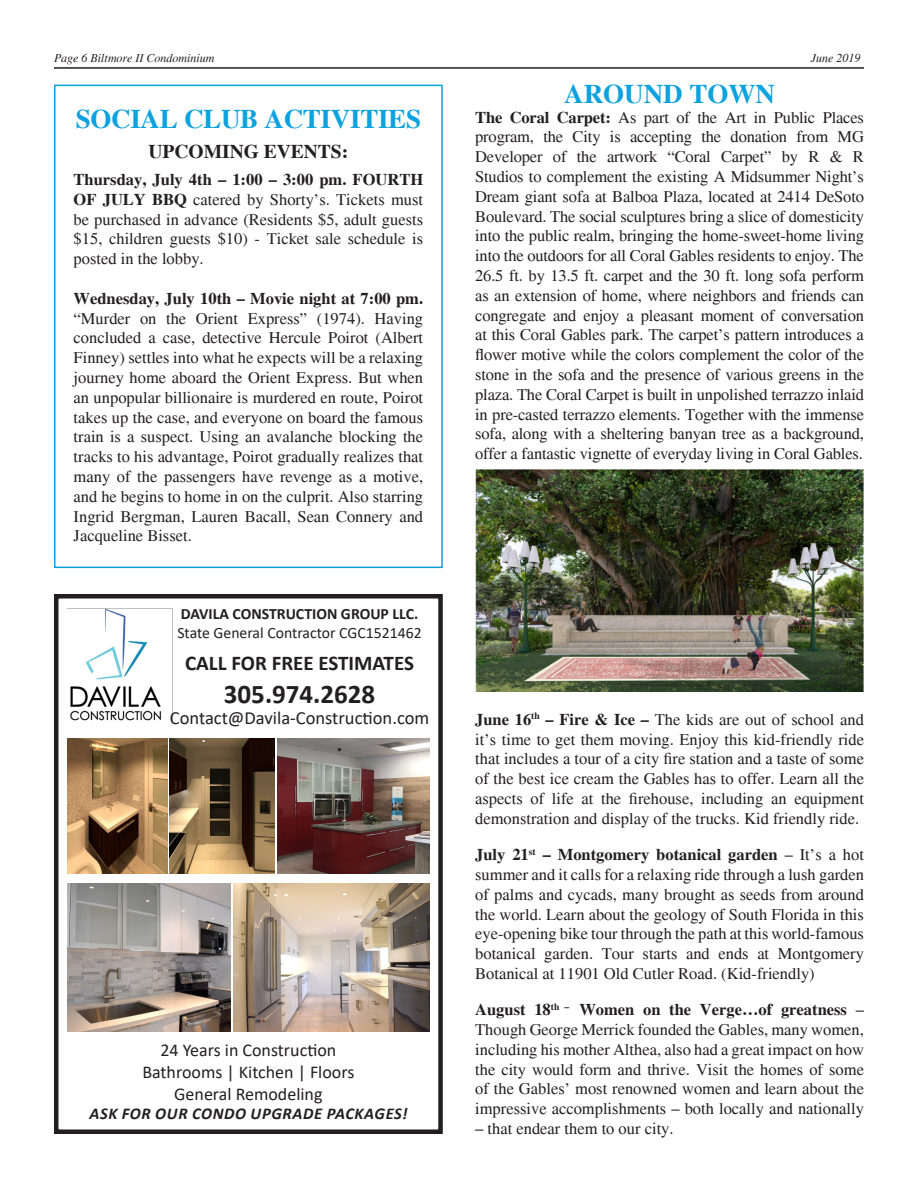
<style>
.page{position:relative;width:918px;height:1188px;background:#fff}
.page>*{position:absolute;margin:0;border:0;box-sizing:border-box;transform-origin:0 0}
.t1{font:700 27px "Times";letter-spacing:-.01em;color:#0ca2df}
.t2{font:700 27px "Calibri";color:#231f20}
.t3{font:700 21px "Calibri";color:#231f20}
.t4{font:700 19.5px "Times";color:#231f20}
.t5{font:18.6px "Calibri";color:#231f20}
.t6{font:18px/21.6px "Calibri";color:#231f20;text-align:center}
.t7{font:16.5px/19.8px "Times";color:#231f20;text-align:justify}
.t8{font:italic 700 16.5px "Calibri";letter-spacing:.04em;color:#231f20}
.t9{font:15.75px/18.9px "Calibri";color:#231f20}
.t10{font:italic 12px "Times";color:#231f20}
.s1{font-weight:700}
</style>
<div class="page">
<hr style="left:54px;top:67px;width:810px;height:2px;background:#231f20">
<div style="left:54px;top:85px;width:389px;height:483px;border:2px solid #0ca2df"></div>
<img style="left:68px;top:608px;width:104px;height:113px">
<img style="left:170px;top:738px;width:105px;height:136px">
<img style="left:68px;top:738px;width:100px;height:136px">
<img style="left:277px;top:738px;width:152px;height:136px">
<div style="left:54px;top:594px;width:389px;height:540px;border:4px solid #231f20"></div>
<img style="left:234px;top:883px;width:195px;height:149px">
<img style="left:68px;top:883px;width:162px;height:149px">
<img style="left:475px;top:469px;width:389px;height:223px">
<p class="t10" style="left:54px;top:52px;width:162px">Page 6 Biltmore II Condominium</p>
<p class="t10" style="left:811px;top:52px;width:51px">June 2019</p>
<p class="t1" style="left:76px;top:103px;width:347px">SOCIAL CLUB ACTIVITIES</p>
<p class="t4" style="left:148px;top:140px;width:201px">UPCOMING EVENTS:</p>
<p class="t7" style="left:74px;top:170px;width:351px"><span class="s1">Thursday, July 4th – 1:00 – 3:00 pm. FOURTH OF JULY BBQ</span> catered by Shorty’s. Tickets must be purchased in advance (Residents $5, adult guests $15, children guests $10) - Ticket sale schedule is posted in the lobby.</p>
<p class="t7" style="left:74px;top:289px;width:351px"><span class="s1">Wednesday, July 10th – Movie night at 7:00 pm. </span>“Murder on the Orient Express” (1974). Having concluded a case, detective Hercule Poirot (Albert Finney) settles into what he expects will be a relaxing journey home aboard the Orient Express. But when an unpopular billionaire is murdered en route, Poirot takes up the case, and everyone on board the famous train is a suspect. Using an avalanche blocking the tracks to his advantage, Poirot gradually realizes that many of the passengers have revenge as a motive, and he begins to home in on the culprit. Also starring Ingrid Bergman, Lauren Bacall, Sean Connery and Jacqueline Bisset.</p>
<p class="t9" style="left:177px;top:604px;width:246px"><span class="s1">DAVILA CONSTRUCTION GROUP LLC.<br></span>State General Contractor CGC1521462</p>
<p class="t3" style="left:185px;top:648px;width:230px">CALL FOR FREE ESTIMATES</p>
<p class="t2" style="left:224px;top:675px;width:153px">305.974.2628</p>
<p class="t5" style="left:170px;top:704px;width:261px">Contact@Davila-Construction.com</p>
<p class="t6" style="left:142px;top:1039px;width:214px">24 Years in Construction<br>Bathrooms | Kitchen | Floors<br>General Remodeling</p>
<p class="t8" style="left:89px;top:1102px;width:320px">ASK FOR OUR CONDO UPGRADE PACKAGES!</p>
<p class="t1" style="left:564px;top:78px;width:212px">AROUND TOWN</p>
<p class="t7" style="left:475px;top:107px;width:390px"><span class="s1">The Coral Carpet:</span> As part of the Art in Public Places program, the City is accepting the donation from MG Developer of the artwork “Coral Carpet” by R &amp; R Studios to complement the existing A Midsummer Night’s Dream giant sofa at Balboa Plaza, located at 2414 DeSoto Boulevard. The social sculptures bring a slice of domesticity into the public realm, bringing the home-sweet-home living into the outdoors for all Coral Gables residents to enjoy. The 26.5 ft. by 13.5 ft. carpet and the 30 ft. long sofa perform as an extension of home, where neighbors and friends can congregate and enjoy a pleasant moment of conversation at this Coral Gables park. The carpet’s pattern introduces a flower motive while the colors complement the color of the stone in the sofa and the presence of various greens in the plaza. The Coral Carpet is built in unpolished terrazzo inlaid in pre-casted terrazzo elements. Together with the immense sofa, along with a sheltering banyan tree as a background, offer a fantastic vignette of everyday living in Coral Gables.</p>
<p class="t7" style="left:475px;top:710px;width:390px"><span class="s1">June 16</span><sup>th</sup> <span class="s1">– Fire &amp; Ice –</span> The kids are out of school and it’s time to get them moving. Enjoy this kid-friendly ride that includes a tour of a city fire station and a taste of some of the best ice cream the Gables has to offer. Learn all the aspects of life at the firehouse, including an equipment demonstration and display of the trucks. Kid friendly ride.</p>
<p class="t7" style="left:475px;top:845px;width:390px"><span class="s1">July 21</span><sup>st</sup> <span class="s1">– Montgomery botanical garden</span> – It’s a hot summer and it calls for a relaxing ride through a lush garden of palms and cycads, many brought as seeds from around the world. Learn about the geology of South Florida in this eye-opening bike tour through the path at this world-famous botanical garden. Tour starts and ends at Montgomery Botanical at 11901 Old Cutler Road. (Kid-friendly)</p>
<p class="t7" style="left:475px;top:1000px;width:390px"><span class="s1">August 18</span><sup>th</sup> <sup>–</sup> <span class="s1">Women on the Verge…of greatness</span> – Though George Merrick founded the Gables, many women, including his mother Althea, also had a great impact on how the city would form and thrive. Visit the homes of some of the Gables’ most renowned women and learn about the impressive accomplishments – both locally and nationally</p>
<p class="t7" style="left:475px;top:1119px;width:200px">– that endear them to our city.</p>
</div>
